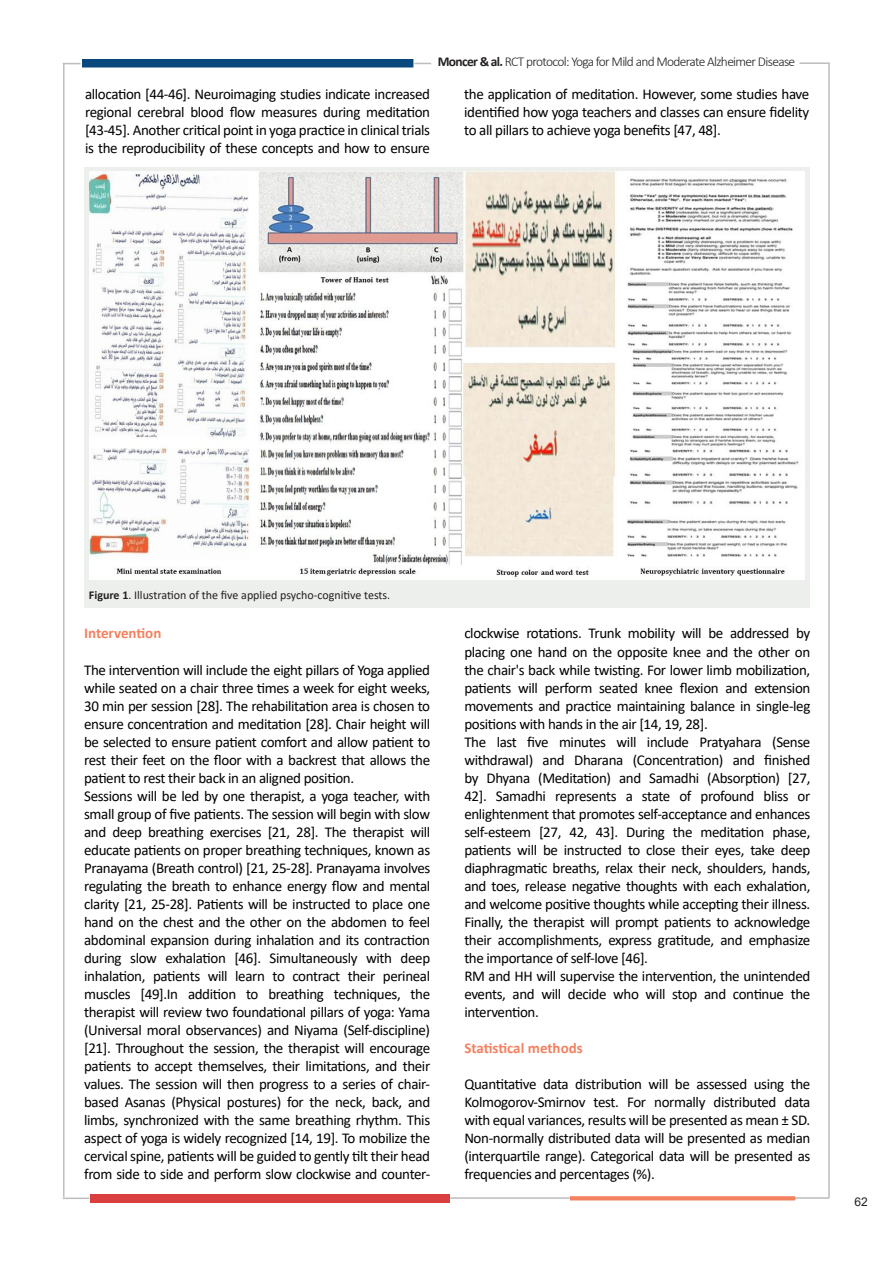
<style>
.page{position:relative;width:893px;height:1263px;background:#fff}
.page>*{position:absolute;margin:0;border:0;box-sizing:border-box;transform-origin:0 0}
.t1{font:15px/18px "Calibri";letter-spacing:-.025em;color:#000;text-align:justify}
.t2{font:700 15px "Calibri";color:#f48160}
.t3{font:300 13.5px "Calibri";letter-spacing:-.05em;color:#231f20}
.t4{font:12px "Calibri";color:#231f20}
.t5{font:12px "Arial";color:#231f20}
.s1{font-weight:700}
</style>
<div class="page">
<div style="left:82px;top:59px;width:331px;height:8px;background:#09487c"></div>
<svg style="left:63px;top:63px;width:18px;height:1px"></svg>
<hr style="left:63px;top:64px;width:2px;height:1133px;background:#bcbdc0">
<hr style="left:828px;top:64px;width:2px;height:1134px;background:#bcbdc0">
<hr style="left:799px;top:62px;width:31px;height:2px;background:#bcbdc0">
<svg style="left:414px;top:63px;width:17px;height:1px"></svg>
<div style="left:90px;top:1194px;width:359px;height:9px;background:#da3f3f"></div>
<hr style="left:794px;top:1197px;width:35px;height:2px;background:#bcbdc0">
<svg style="left:570px;top:1196px;width:225px;height:4px"></svg>
<hr style="left:450px;top:1197px;width:120px;height:2px;background:#bcbdc0">
<hr style="left:63px;top:1197px;width:26px;height:2px;background:#bcbdc0">
<div style="left:84px;top:167px;width:726px;height:441px;background:#edefed"></div>
<img style="left:89px;top:171px;width:715px;height:409px">
<p class="t3" style="left:438px;top:53px;width:359px"><span class="s1">Moncer &amp; al.</span> RCT protocol: Yoga for Mild and Moderate Alzheimer Disease</p>
<p class="t1" style="left:85px;top:84px;width:347px">allocation [44-46]. Neuroimaging studies indicate increased regional cerebral blood flow measures during meditation [43-45]. Another critical point in yoga practice in clinical trials is the reproducibility of these concepts and how to ensure</p>
<p class="t1" style="left:464px;top:84px;width:347px">the application of meditation. However, some studies have identified how yoga teachers and classes can ensure fidelity to all pillars to achieve yoga benefits [47, 48].</p>
<p class="t4" style="left:89px;top:587px;width:303px"><span class="s1">Figure 1</span>. Illustration of the five applied psycho-cognitive tests.</p>
<p class="t2" style="left:84px;top:623px;width:79px">Intervention</p>
<p class="t1" style="left:84px;top:660px;width:348px">The intervention will include the eight pillars of Yoga applied while seated on a chair three times a week for eight weeks, 30 min per session [28]. The rehabilitation area is chosen to ensure concentration and meditation [28]. Chair height will be selected to ensure patient comfort and allow patient to rest their feet on the floor with a backrest that allows the patient to rest their back in an aligned position.</p>
<p class="t1" style="left:84px;top:786px;width:348px">Sessions will be led by one therapist, a yoga teacher, with small group of five patients. The session will begin with slow and deep breathing exercises [21, 28]. The therapist will educate patients on proper breathing techniques, known as Pranayama (Breath control) [21, 25-28]. Pranayama involves regulating the breath to enhance energy flow and mental clarity [21, 25-28]. Patients will be instructed to place one hand on the chest and the other on the abdomen to feel abdominal expansion during inhalation and its contraction during slow exhalation [46]. Simultaneously with deep inhalation, patients will learn to contract their perineal muscles [49].In addition to breathing techniques, the therapist will review two foundational pillars of yoga: Yama (Universal moral observances) and Niyama (Self-discipline) [21]. Throughout the session, the therapist will encourage patients to accept themselves, their limitations, and their values. The session will then progress to a series of chair&shy;based Asanas (Physical postures) for the neck, back, and limbs, synchronized with the same breathing rhythm. This aspect of yoga is widely recognized [14, 19]. To mobilize the cervical spine, patients will be guided to gently tilt their head from side to side and perform slow clockwise and counter-</p>
<p class="t1" style="left:464px;top:624px;width:348px">clockwise rotations. Trunk mobility will be addressed by placing one hand on the opposite knee and the other on the chair's back while twisting. For lower limb mobilization, patients will perform seated knee flexion and extension movements and practice maintaining balance in single-leg positions with hands in the air [14, 19, 28].</p>
<p class="t1" style="left:464px;top:732px;width:348px">The last five minutes will include Pratyahara (Sense withdrawal) and Dharana (Concentration) and finished by Dhyana (Meditation) and Samadhi (Absorption) [27, 42]. Samadhi represents a state of profound bliss or enlightenment that promotes self-acceptance and enhances self-esteem [27, 42, 43]. During the meditation phase, patients will be instructed to close their eyes, take deep diaphragmatic breaths, relax their neck, shoulders, hands, and toes, release negative thoughts with each exhalation, and welcome positive thoughts while accepting their illness.<br>Finally, the therapist will prompt patients to acknowledge their accomplishments, express gratitude, and emphasize the importance of self-love [46].</p>
<p class="t1" style="left:464px;top:966px;width:348px">RM and HH will supervise the intervention, the unintended events, and will decide who will stop and continue the intervention.</p>
<p class="t2" style="left:464px;top:1037px;width:120px">Statistical methods</p>
<p class="t1" style="left:464px;top:1074px;width:348px">Quantitative data distribution will be assessed using the Kolmogorov-Smirnov test. For normally distributed data with equal variances, results will be presented as mean ± SD.<br>Non-normally distributed data will be presented as median (interquartile range). Categorical data will be presented as frequencies and percentages (%).</p>
<p class="t5" style="left:854px;top:1194px;width:15px">62</p>
</div>
